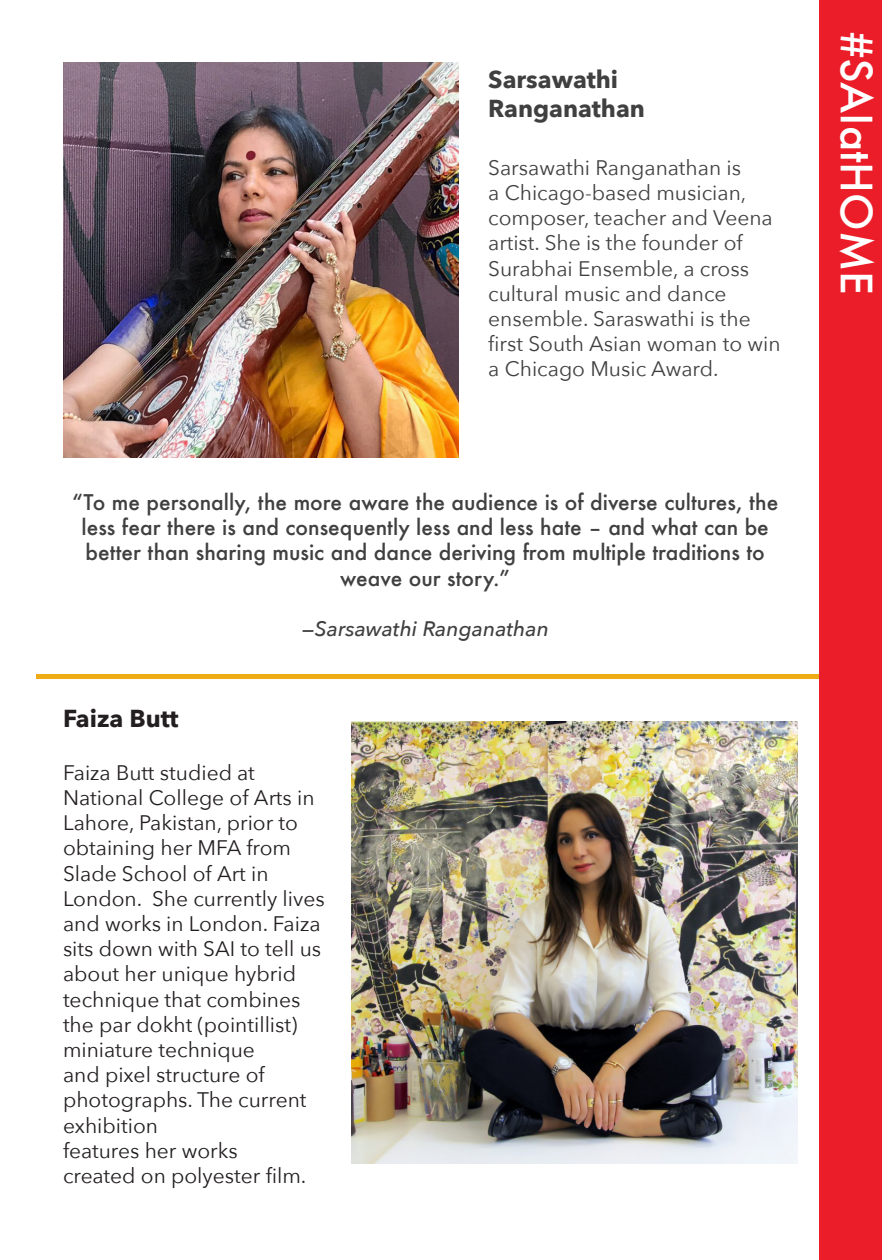
<style>
.page{position:relative;width:882px;height:1260px;background:#fff}
.page>*{position:absolute;margin:0;border:0;box-sizing:border-box;transform-origin:0 0}
.t1{font:500 42px "Futura";color:#fff}
.t2{font:700 24.5px/29.4px "Avenir Next";color:#414041}
.t3{font:700 24.5px "Avenir Next";color:#231f20}
.t4{font:21px/25.2px "Avenir Next";color:#231f20}
.t5{font:21px/25.2px "Avenir Next";color:#414041}
.t6{font:500 21px/25.2px "Futura";color:#414041;text-align:center}
.t7{font:italic 500 21px "Avenir Next";color:#414041}
.s1{font-family:"Futura"}
</style>
<div class="page">
<div style="left:819px;top:0;width:63px;height:1260px;background:#ea1d28"></div>
<img style="left:63px;top:62px;width:395px;height:396px">
<img style="left:351px;top:722px;width:446px;height:441px">
<div style="left:36px;top:674px;width:783px;height:5px;background:#eeac14"></div>
<p class="t2" style="left:488px;top:64px;width:158px">Sarsawathi<br>Ranganathan</p>
<p class="t5" style="left:488px;top:154px;width:294px">Sarsawathi Ranganathan is<br>a Chicago-based musician, composer, teacher and Veena artist. She is the founder of<br>Surabhai Ensemble, a cross cultural music and dance ensemble. Saraswathi is the first South Asian woman to win a Chicago Music Award.</p>
<p class="t6" style="left:72px;top:489px;width:708px">“To me personally, the more aware the audience is of diverse cultures, the less fear there is and consequently less and less hate – and what can be better than sharing music and dance deriving from multiple traditions to weave our story.”</p>
<p class="t7" style="left:301px;top:611px;width:249px"><span class="s1">–</span>Sarsawathi Ranganathan</p>
<p class="t3" style="left:63px;top:698px;width:117px">Faiza Butt</p>
<p class="t4" style="left:63px;top:759px;width:263px">Faiza Butt studied at<br>National College of Arts in<br>Lahore, Pakistan, prior to obtaining her MFA from<br>Slade School of Art in<br>London. She currently lives and works in London. Faiza sits down with SAI to tell us about her unique hybrid technique that combines the par dokht (pointillist) miniature technique<br>and pixel structure of photographs. The current exhibition<br>features her works<br>created on polyester film.</p>
<h1 class="t1" style="left:885px;top:32px;width:264px;rotate:90deg">#SAIatHOME</h1>
</div>
